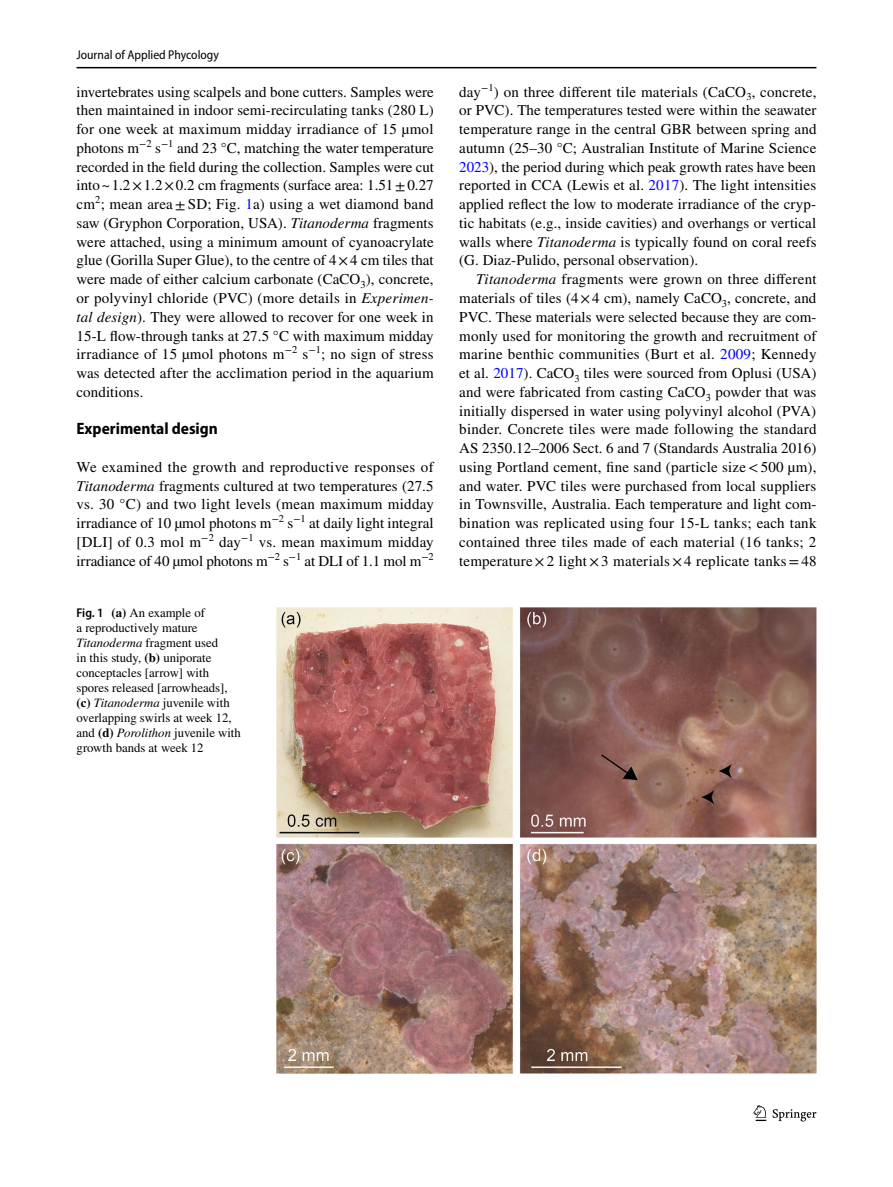
<style>
.page{position:relative;width:893px;height:1187px;background:#fff}
.page>*{position:absolute;margin:0;border:0;box-sizing:border-box;transform-origin:0 0}
.t1{font:700 semi-condensed 16.5px "Myriad Pro";color:#000}
.t2{font:15px/18.8px "STIX";letter-spacing:.01em;color:#000;text-align:justify}
.t3{font:12.75px/15px "STIX";color:#000}
.t4{font:semi-condensed 12.75px "Myriad Pro";color:#000}
.s1{color:#00f}
.s2{font-style:italic}
.s3{font-family:"Myriad Pro";font-weight:600;font-stretch:semi-condensed}
.s4{font-weight:700}
</style>
<div class="page">
<hr style="left:77px;top:67px;width:739px;height:1px;background:#000">
<svg style="left:753px;top:1105px;width:13px;height:15px"></svg>
<svg style="left:773px;top:1109px;width:43px;height:12px"></svg>
<img style="left:277px;top:607px;width:539px;height:466px">
<p class="t4" style="left:77px;top:48px;width:144px">Journal of Applied Phycology</p>
<p class="t2" style="left:77px;top:83px;width:359px">invertebrates using scalpels and bone cutters. Samples were then maintained in indoor semi-recirculating tanks (280 L) for one week at maximum midday irradiance of 15 µmol photons m<sup>−2</sup> s<sup>−1</sup> and 23 °C, matching the water temperature recorded in the field during the collection. Samples were cut into~1.2×1.2×0.2 cm fragments (surface area: 1.51±0.27 cm<sup>2</sup>; mean area±SD; Fig. <span class="s1">1</span>a) using a wet diamond band saw (Gryphon Corporation, USA). <span class="s2">Titanoderma</span> fragments were attached, using a minimum amount of cyanoacrylate glue (Gorilla Super Glue), to the centre of 4×4 cm tiles that were made of either calcium carbonate (CaCO<sub>3</sub>), concrete, or polyvinyl chloride (PVC) (more details in <span class="s2">Experimen&shy;tal design</span>). They were allowed to recover for one week in 15-L flow-through tanks at 27.5 °C with maximum midday irradiance of 15 µmol photons m<sup>−2</sup> s<sup>−1</sup>; no sign of stress was detected after the acclimation period in the aquarium conditions.</p>
<p class="t1" style="left:77px;top:419px;width:143px">Experimental design</p>
<p class="t2" style="left:77px;top:458px;width:359px">We examined the growth and reproductive responses of <span class="s2">Titanoderma</span> fragments cultured at two temperatures (27.5 vs. 30 °C) and two light levels (mean maximum midday irradiance of 10 µmol photons m<sup>−2</sup> s<sup>−1</sup> at daily light integral [DLI] of 0.3 mol m<sup>−2</sup> day<sup>−1</sup> vs. mean maximum midday irradiance of 40 µmol photons m<sup>−2</sup> s<sup>−1</sup> at DLI of 1.1 mol m<sup>−2</sup></p>
<p class="t3" style="left:77px;top:606px;width:166px"><span class="s3">Fig. 1</span> <span class="s4">(a)</span> An example of<br>a reproductively mature<br><span class="s2">Titanoderma</span> fragment used<br>in this study, <span class="s4">(b)</span> uniporate conceptacles [arrow] with spores released [arrowheads], <span class="s4">(c)</span> <span class="s2">Titanoderma</span> juvenile with overlapping swirls at week 12, and <span class="s4">(d)</span> <span class="s2">Porolithon</span> juvenile with growth bands at week 12</p>
<p class="t2" style="left:459px;top:83px;width:359px">day<sup>−1</sup>) on three different tile materials (CaCO<sub>3</sub>, concrete, or PVC). The temperatures tested were within the seawater temperature range in the central GBR between spring and autumn (25–30 °C; Australian Institute of Marine Science <span class="s1">2023</span>), the period during which peak growth rates have been reported in CCA (Lewis et al. <span class="s1">2017</span>). The light intensities applied reflect the low to moderate irradiance of the cryp&shy;tic habitats (e.g., inside cavities) and overhangs or vertical walls where <span class="s2">Titanoderma</span> is typically found on coral reefs (G. Diaz-Pulido, personal observation).</p>
<p class="t2" style="left:459px;top:271px;width:359px;text-indent:17px"><span class="s2">Titanoderma</span> fragments were grown on three different materials of tiles (4×4 cm), namely CaCO<sub>3</sub>, concrete, and PVC. These materials were selected because they are com&shy;monly used for monitoring the growth and recruitment of marine benthic communities (Burt et al. <span class="s1">2009</span>; Kennedy et al. <span class="s1">2017</span>). CaCO<sub>3</sub> tiles were sourced from Oplusi (USA) and were fabricated from casting CaCO<sub>3</sub> powder that was initially dispersed in water using polyvinyl alcohol (PVA) binder. Concrete tiles were made following the standard AS 2350.12–2006 Sect. 6 and 7 (Standards Australia 2016) using Portland cement, fine sand (particle size&lt;500 µm), and water. PVC tiles were purchased from local suppliers in Townsville, Australia. Each temperature and light com&shy;bination was replicated using four 15-L tanks; each tank contained three tiles made of each material (16 tanks; 2 temperature×2 light×3 materials×4 replicate tanks=48</p>
</div>
